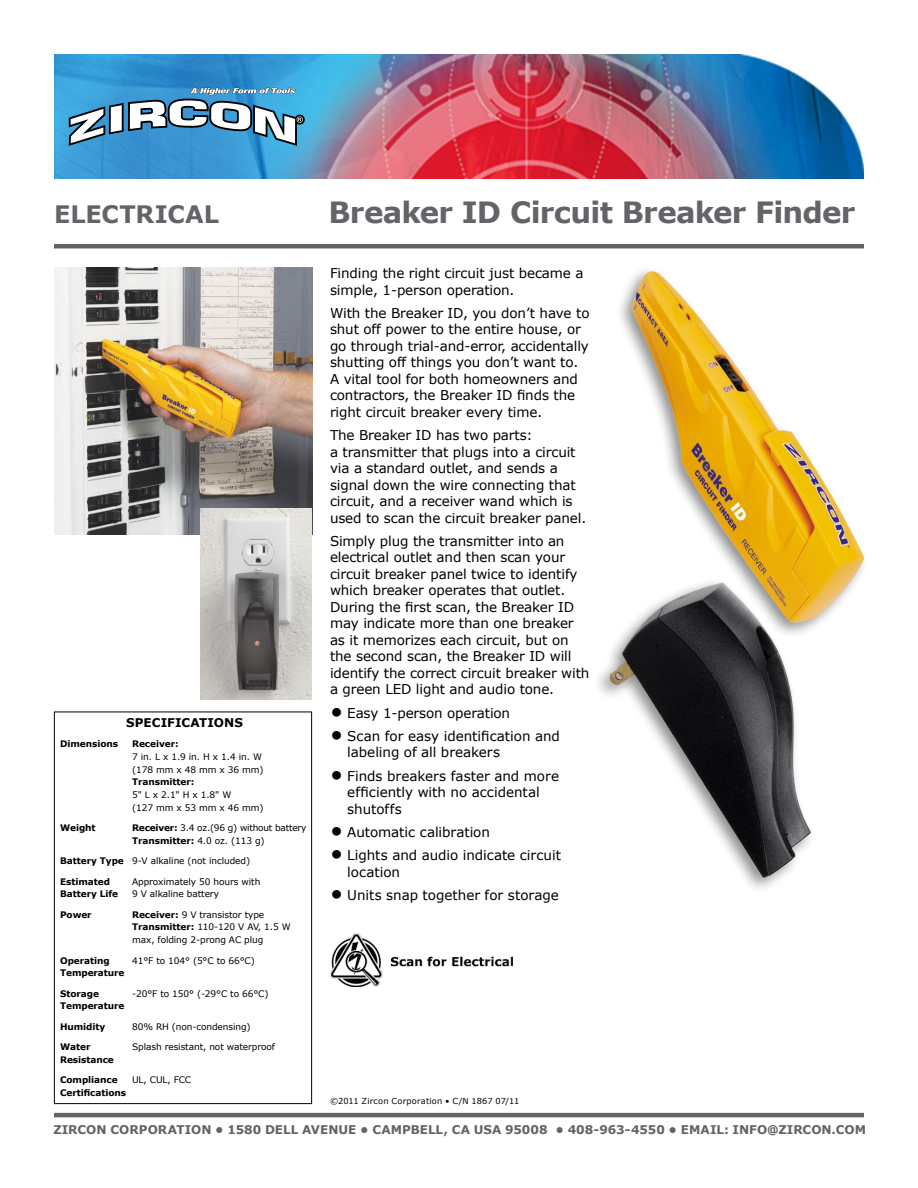
<style>
.page{position:relative;width:918px;height:1188px;background:#fff}
.page>*{position:absolute;margin:0;border:0;box-sizing:border-box;transform-origin:0 0}
.t1{font:700 29.25px "Verdana";letter-spacing:-.025em;color:#636467}
.t2{font:700 24px "Verdana";letter-spacing:-.005em;color:#636467}
.t3{font:13.5px/16.5px "Verdana";letter-spacing:-.01em;color:#000}
.t4{font:700 12px "Verdana";color:#636467}
.t5{font:700 12px "Verdana";letter-spacing:.005em;color:#000}
.t6{font:9px/12.8px "Verdana";letter-spacing:-.01em;color:#000}
.t7{font:700 9px "Verdana";letter-spacing:-.01em;color:#000}
.t8{font:8.25px "Verdana";letter-spacing:.02em;color:#000}
.s1{font-weight:700}
.s2{font-size:24px}
</style>
<div class="page">
<img style="left:54px;top:54px;width:810px;height:125px">
<div style="left:54px;top:712px;width:258px;height:392px;border:1px solid #000"></div>
<svg style="left:69px;top:88px;width:236px;height:58px"></svg>
<hr style="left:54px;top:244px;width:810px;height:4px;background:#636467">
<img style="left:330px;top:934px;width:184px;height:53px">
<img style="left:54px;top:268px;width:258px;height:267px">
<img style="left:622px;top:270px;width:243px;height:351px">
<div style="left:590px;top:574px;width:225px;height:318px;background:#fff"></div>
<img style="left:606px;top:576px;width:216px;height:310px">
<img style="left:200px;top:508px;width:112px;height:192px">
<hr style="left:54px;top:1113px;width:810px;height:4px;background:#636467">
<h2 class="t2" style="left:54px;top:199px;width:166px">ELECTRICAL</h2>
<h1 class="t1" style="left:328px;top:193px;width:528px">Breaker ID Circuit Breaker Finder</h1>
<p class="t5" style="left:126px;top:715px;width:27px">Specificati</p>
<p class="t5" style="left:214px;top:715px;width:29px">ons</p>
<p class="t7" style="left:60px;top:738px;width:59px">Dimensions</p>
<p class="t7" style="left:132px;top:738px;width:48px">Receiver:</p>
<p class="t6" style="left:132px;top:750px;width:133px">7 in. L x 1.9 in. H x 1.4 in. W (178 mm x 48 mm x 36 mm)</p>
<p class="t7" style="left:132px;top:776px;width:64px">Transmitter:</p>
<p class="t6" style="left:132px;top:788px;width:133px">5" L x 2.1" H x 1.8" W<br>(127 mm x 53 mm x 46 mm)</p>
<p class="t7" style="left:60px;top:822px;width:37px">Weight</p>
<p class="t6" style="left:132px;top:821px;width:176px"><span class="s1">Receiver:</span> 3.4 oz.(96 g) without battery<br><span class="s1">Transmitter:</span> 4.0 oz. (113 g)</p>
<p class="t6" style="left:60px;top:854px;width:191px"><span class="s1">Battery Type</span> 9-V alkaline (not included)</p>
<p class="t7" style="left:60px;top:876px;width:51px">Estimated</p>
<p class="t6" style="left:132px;top:875px;width:130px">Approximately 50 hours with</p>
<p class="t7" style="left:60px;top:888px;width:60px">Battery Life</p>
<p class="t6" style="left:132px;top:887px;width:88px">9 V alkaline battery</p>
<p class="t7" style="left:60px;top:909px;width:33px">Power</p>
<p class="t6" style="left:132px;top:908px;width:160px"><span class="s1">Receiver:</span> 9 V transistor type<br><span class="s1">Transmitter:</span> 110-120 V AV, 1.5 W max, folding 2-prong AC plug</p>
<p class="t7" style="left:60px;top:955px;width:51px">Operating</p>
<p class="t6" style="left:132px;top:954px;width:124px">41°F to 104° (5°C to 66°C)</p>
<p class="t7" style="left:60px;top:967px;width:66px">Temperature</p>
<p class="t7" style="left:60px;top:988px;width:40px">Storage</p>
<p class="t6" style="left:132px;top:987px;width:138px">-20°F to 150° (-29°C to 66°C)</p>
<p class="t7" style="left:60px;top:1000px;width:66px">Temperature</p>
<p class="t7" style="left:60px;top:1021px;width:47px">Humidity</p>
<p class="t6" style="left:132px;top:1020px;width:120px">80% RH (non-condensing)</p>
<p class="t7" style="left:60px;top:1041px;width:32px">Water</p>
<p class="t6" style="left:132px;top:1040px;width:144px">Splash resistant, not waterproof</p>
<p class="t7" style="left:60px;top:1054px;width:55px">Resistance</p>
<p class="t7" style="left:60px;top:1074px;width:59px">Compliance</p>
<p class="t6" style="left:132px;top:1073px;width:61px">UL, CUL, FCC</p>
<p class="t7" style="left:60px;top:1087px;width:67px">Certifications</p>
<p class="t3" style="left:330px;top:264px;width:255px">Finding the right circuit just became a simple, 1-person operation.</p>
<p class="t3" style="left:330px;top:304px;width:261px">With the Breaker ID, you don’t have to shut off power to the entire house, or go through trial-and-error, accidentally shutting off things you don’t want to.<br>A vital tool for both homeowners and contractors, the Breaker ID finds the right circuit breaker every time.</p>
<p class="t3" style="left:330px;top:426px;width:258px">The Breaker ID has two parts:<br>a transmitter that plugs into a circuit via a standard outlet, and sends a signal down the wire connecting that circuit, and a receiver wand which is used to scan the circuit breaker panel.</p>
<p class="t3" style="left:330px;top:532px;width:261px">Simply plug the transmitter into an electrical outlet and then scan your circuit breaker panel twice to identify which breaker operates that outlet.<br>During the first scan, the Breaker ID may indicate more than one breaker as it memorizes each circuit, but on the second scan, the Breaker ID will identify the correct circuit breaker with a green LED light and audio tone.</p>
<p class="t3" style="left:330px;top:704px;width:182px"><span class="s2">•</span> Easy 1-person operation</p>
<p class="t3" style="left:347px;top:727px;width:214px;text-indent:-17px"><span class="s2">•</span> Scan for easy identification and labeling of all breakers</p>
<p class="t3" style="left:347px;top:767px;width:213px;text-indent:-17px"><span class="s2">•</span> Finds breakers faster and more efficiently with no accidental shutoffs</p>
<p class="t3" style="left:330px;top:823px;width:161px"><span class="s2">•</span> Automatic calibration</p>
<p class="t3" style="left:347px;top:846px;width:215px;text-indent:-17px"><span class="s2">•</span> Lights and audio indicate circuit location</p>
<p class="t3" style="left:330px;top:886px;width:230px"><span class="s2">•</span> Units snap together for storage</p>
<p class="t8" style="left:330px;top:1096px;width:191px">©2011 Zircon Corporation • C/N 1867 07/11</p>
<p class="t4" style="left:53px;top:1122px;width:814px">Zircon Corporation • 1580 Dell Avenue • Campbell, CA USA 95008 • 408-963-4550 • E mail: info@zircon.com</p>
</div>
